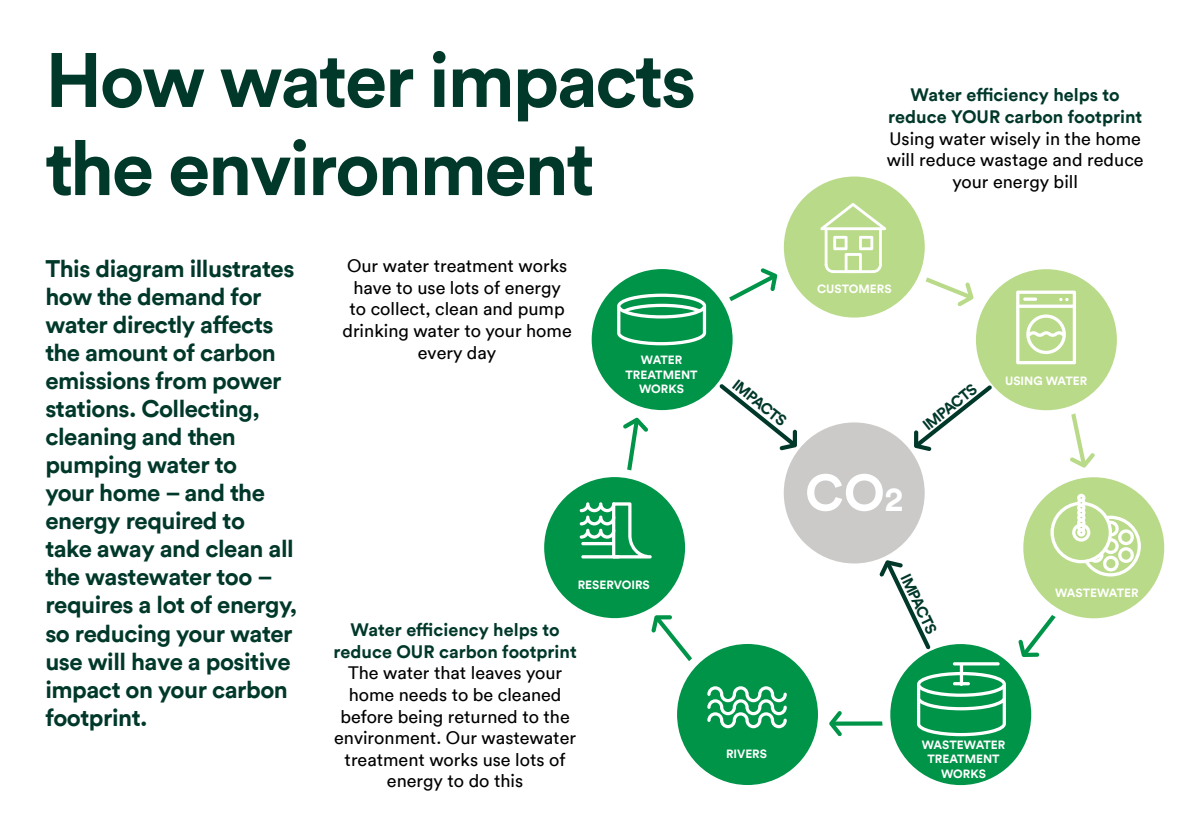
<style>
.page{position:relative;width:1191px;height:840px;background:#fff}
.page>*{position:absolute;margin:0;border:0;box-sizing:border-box;transform-origin:0 0}
.t1{font:700 76px "Circular TT";letter-spacing:-.03em;color:#00382a}
.t2{font:700 50.8px "Circular TT";color:#fff}
.t3{font:700 24px/28px "Circular TT";letter-spacing:-.02em;color:#00382a}
.t4{font:18px/21.6px "Circular TT";color:#000}
.t5{font:700 18px "Circular TT";color:#00382a}
.t6{font:700 15.4px "Circular TT";color:#00382a}
.t7{font:700 12px/14.4px "Circular TT";color:#fff;text-align:center}
.s1{font-size:33.8px}
</style>
<div class="page">
<svg style="left:829px;top:711px;width:13px;height:25px"></svg>
<svg style="left:831px;top:721px;width:96px;height:4px"></svg>
<svg style="left:1070px;top:413px;width:25px;height:54px"></svg>
<div style="left:967px;top:260px;width:158px;height:158px;background:#fff;border-radius:50%"></div>
<div style="left:881px;top:635px;width:158px;height:158px;background:#fff;border-radius:50%"></div>
<div style="left:976px;top:269px;width:140px;height:141px;background:#b9da89;border-radius:50%"></div>
<div style="left:1023px;top:477px;width:141px;height:141px;background:#b9da89;border-radius:50%"></div>
<div style="left:890px;top:643px;width:141px;height:141px;background:#009449;border-radius:50%"></div>
<div style="left:677px;top:643px;width:141px;height:141px;background:#009449;border-radius:50%"></div>
<div style="left:544px;top:477px;width:141px;height:140px;background:#009449;border-radius:50%"></div>
<div style="left:591px;top:269px;width:141px;height:141px;background:#009449;border-radius:50%"></div>
<div style="left:784px;top:176px;width:140px;height:141px;background:#b9da89;border-radius:50%"></div>
<div style="left:783px;top:422px;width:141px;height:141px;background:#cbcac8;border-radius:50%"></div>
<hr style="left:824px;top:228px;width:3px;height:38px;background:#fff">
<hr style="left:879px;top:228px;width:3px;height:38px;background:#fff">
<svg style="left:824px;top:236px;width:149px;height:70px"></svg>
<svg style="left:820px;top:203px;width:66px;height:27px"></svg>
<svg style="left:1016px;top:290px;width:60px;height:74px"></svg>
<svg style="left:1018px;top:493px;width:122px;height:163px"></svg>
<svg style="left:651px;top:615px;width:136px;height:112px"></svg>
<svg style="left:914px;top:385px;width:78px;height:66px"></svg>
<svg style="left:879px;top:560px;width:51px;height:89px"></svg>
<svg style="left:719px;top:384px;width:78px;height:66px"></svg>
<svg style="left:917px;top:671px;width:89px;height:64px"></svg>
<svg style="left:959px;top:663px;width:4px;height:22px"></svg>
<svg style="left:953px;top:681px;width:17px;height:4px"></svg>
<svg style="left:953px;top:661px;width:46px;height:4px"></svg>
<svg style="left:617px;top:268px;width:160px;height:77px"></svg>
<svg style="left:579px;top:417px;width:72px;height:141px"></svg>
<svg style="left:581px;top:541px;width:32px;height:4px"></svg>
<hr style="left:581px;top:555px;width:39px;height:3px;background:#fff;border-radius:2px">
<h1 class="t1" style="left:45px;top:31px;width:652px">How water impacts</h1>
<h1 class="t1" style="left:45px;top:119px;width:551px">the environment</h1>
<p class="t3" style="left:45px;top:254px;width:250px">This diagram illustrates</p>
<p class="t4" style="left:347px;top:254px;width:222px;text-align:center">Our water treatment works have to use lots of energy</p>
<p class="t3" style="left:45px;top:282px;width:218px">how the demand for</p>
<p class="t4" style="left:349px;top:298px;width:217px">to collect, clean and pump</p>
<p class="t3" style="left:45px;top:310px;width:230px">water directly affects</p>
<p class="t4" style="left:342px;top:319px;width:231px">drinking water to your home</p>
<p class="t3" style="left:45px;top:338px;width:232px">the amount of carbon</p>
<p class="t4" style="left:418px;top:341px;width:80px">every day</p>
<p class="t3" style="left:45px;top:366px;width:253px">emissions from power stations. Collecting, cleaning and then pumping water to<br>your home – and the energy required to take away and clean all the wastewater too – requires a lot of energy, so reducing your water</p>
<p class="t7" style="left:625px;top:352px;width:74px">WATER<br>TREATMENT<br>WORKS</p>
<p class="t7" style="left:577px;top:577px;width:74px">RESERVOIRS</p>
<p class="t5" style="left:350px;top:617px;width:211px">Water efficiency helps to</p>
<h5 class="t5" style="left:333px;top:639px;width:245px">reduce OUR carbon footprint</h5>
<p class="t3" style="left:45px;top:646px;width:247px">use will have a positive</p>
<p class="t4" style="left:348px;top:661px;width:216px">The water that leaves your</p>
<p class="t3" style="left:45px;top:674px;width:244px">impact on your carbon</p>
<p class="t4" style="left:349px;top:683px;width:214px">home needs to be cleaned</p>
<p class="t3" style="left:45px;top:702px;width:104px">footprint.</p>
<p class="t4" style="left:340px;top:704px;width:231px">before being returned to the</p>
<p class="t4" style="left:334px;top:726px;width:243px">environment. Our wastewater</p>
<p class="t4" style="left:344px;top:748px;width:222px">treatment works use lots of</p>
<p class="t4" style="left:387px;top:769px;width:138px">energy to do this</p>
<h5 class="t5" style="left:910px;top:83px;width:211px">Water efficiency helps to</h5>
<h5 class="t5" style="left:888px;top:105px;width:255px">reduce YOUR carbon footprint</h5>
<p class="t4" style="left:886px;top:127px;width:258px">Using water wisely in the home will reduce wastage and reduce</p>
<p class="t7" style="left:817px;top:281px;width:76px">CUSTOMERS</p>
<p class="t4" style="left:952px;top:170px;width:127px">your energy bill</p>
<p class="t6" style="left:741px;top:374px;width:66px;rotate:39deg">IMPACTS</p>
<p class="t7" style="left:1005px;top:373px;width:84px">USING WATER</p>
<p class="t6" style="left:918px;top:419px;width:66px;rotate:-39deg">IMPACTS</p>
<p class="t2" style="left:805px;top:459px;width:100px">CO<span class="s1">2</span></p>
<p class="t6" style="left:913px;top:570px;width:66px;rotate:64deg">IMPACTS</p>
<p class="t7" style="left:726px;top:745px;width:43px">RIVERS</p>
<p class="t7" style="left:921px;top:737px;width:85px">WASTEWATER<br>TREATMENT<br>WORKS</p>
<p class="t7" style="left:1055px;top:585px;width:85px">WASTEWATER</p>
</div>
